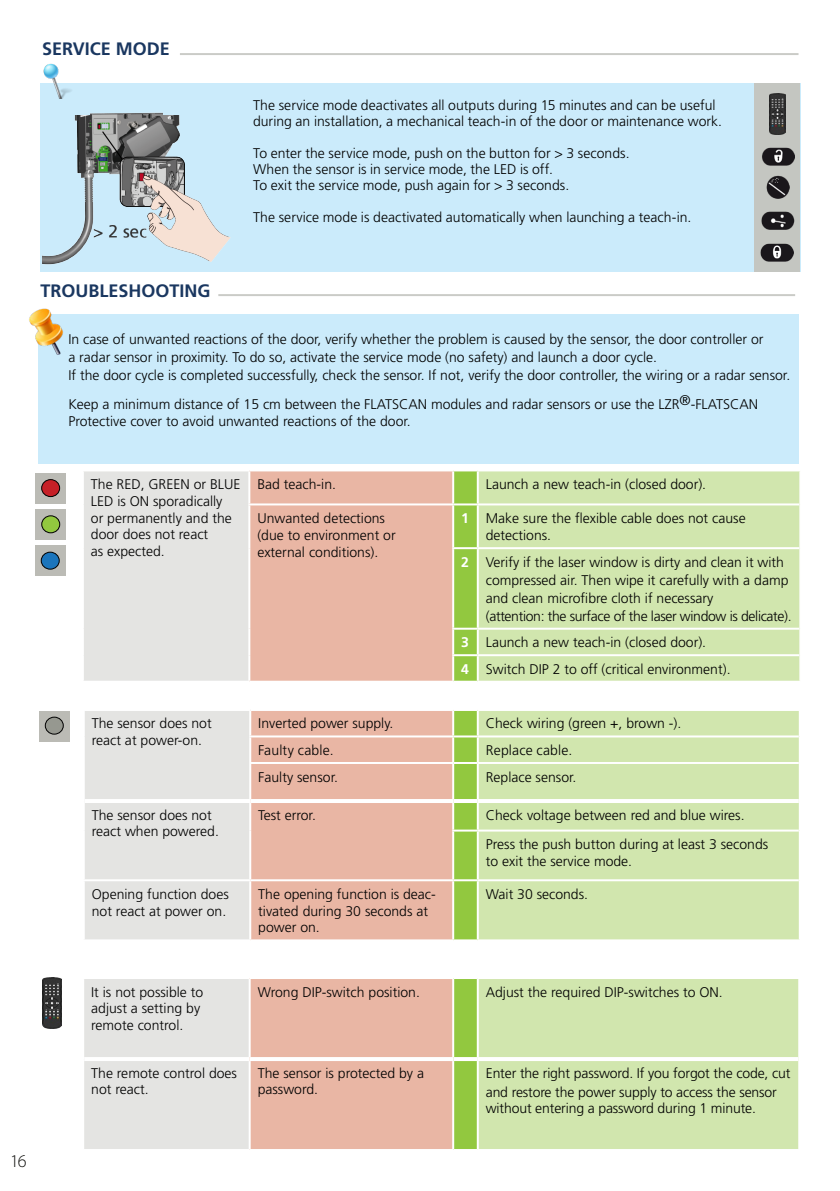
<style>
.page{position:relative;width:840px;height:1191px;background:#fff}
.page>*{position:absolute;margin:0;border:0;box-sizing:border-box;transform-origin:0 0}
.t1{font:700 18px "Frutiger LT Std";color:#1a3760}
.t2{font:300 18px "Myriad Pro";color:#0c0c09}
.t3{font:300 14px/16.8px "Frutiger LT Std";color:#000}
.s1{font-weight:700;color:#fff}
</style>
<div class="page">
<div style="left:38px;top:315px;width:760px;height:149px;background:#cbebfb"></div>
<img style="left:29px;top:308px;width:37px;height:46px">
<div style="left:35px;top:545px;width:31px;height:31px;background:#bbbbb5"></div>
<div style="left:41px;top:552px;width:18px;height:17px;background:#1b75bc;border-radius:50%"></div>
<div style="left:41px;top:551px;width:19px;height:18px;border:1px solid #000;border-radius:50%"></div>
<div style="left:40px;top:83px;width:760px;height:188px;background:#cbebfb"></div>
<img style="left:43px;top:112px;width:188px;height:160px">
<div style="left:754px;top:83px;width:45px;height:188px;background:#c4c6c1"></div>
<img style="left:762px;top:148px;width:32px;height:17px">
<img style="left:769px;top:93px;width:15px;height:41px">
<img style="left:761px;top:212px;width:33px;height:17px">
<img style="left:766px;top:175px;width:23px;height:23px">
<img style="left:760px;top:244px;width:33px;height:17px">
<img style="left:43px;top:63px;width:29px;height:36px">
<div style="left:163px;top:102px;width:16px;height:13px;background:#cbebfb"></div>
<div style="left:73px;top:103px;width:16px;height:12px;background:#cbebfb"></div>
<hr style="left:218px;top:294px;width:576px;height:2px;background:#969890">
<div style="left:83px;top:470px;width:166px;height:211px;background:#e4e4e2"></div>
<div style="left:250px;top:471px;width:202px;height:209px;background:#e9b6a4"></div>
<div style="left:454px;top:471px;width:22px;height:209px;background:#92c83f"></div>
<svg style="left:478px;top:471px;width:320px;height:209px;background:#d3e7b2"></svg>
<hr style="left:82px;top:469px;width:167px;height:2px;background:#fff">
<hr style="left:82px;top:471px;width:2px;height:33px;background:#fff">
<hr style="left:248px;top:471px;width:2px;height:32px;background:#fff">
<hr style="left:82px;top:504px;width:2px;height:44px;background:#fff">
<hr style="left:248px;top:505px;width:2px;height:43px;background:#fff">
<hr style="left:82px;top:548px;width:2px;height:80px;background:#fff">
<hr style="left:248px;top:548px;width:2px;height:80px;background:#fff">
<hr style="left:452px;top:547px;width:25px;height:2px;background:#fff">
<hr style="left:477px;top:547px;width:321px;height:2px;background:#fff">
<hr style="left:82px;top:628px;width:2px;height:27px;background:#fff">
<hr style="left:248px;top:628px;width:2px;height:27px;background:#fff">
<hr style="left:452px;top:627px;width:25px;height:2px;background:#fff">
<hr style="left:477px;top:627px;width:321px;height:2px;background:#fff">
<hr style="left:82px;top:655px;width:2px;height:25px;background:#fff">
<hr style="left:248px;top:655px;width:2px;height:25px;background:#fff">
<hr style="left:452px;top:654px;width:25px;height:2px;background:#fff">
<hr style="left:477px;top:654px;width:321px;height:2px;background:#fff">
<hr style="left:82px;top:680px;width:167px;height:2px;background:#fff">
<hr style="left:248px;top:503px;width:205px;height:2px;background:#fff">
<hr style="left:453px;top:503px;width:24px;height:2px;background:#fff">
<hr style="left:477px;top:503px;width:321px;height:2px;background:#fff">
<svg style="left:84px;top:710px;width:715px;height:230px;background:#dbd8b7"></svg>
<hr style="left:798px;top:830px;width:1px;height:50px;background:#fff">
<hr style="left:798px;top:880px;width:1px;height:59px;background:#fff">
<hr style="left:85px;top:799px;width:165px;height:4px;background:#fff">
<hr style="left:250px;top:799px;width:203px;height:4px;background:#fff">
<hr style="left:453px;top:799px;width:24px;height:4px;background:#fff">
<hr style="left:477px;top:799px;width:321px;height:4px;background:#fff">
<div style="left:83px;top:978px;width:166px;height:81px;background:#e4e4e2"></div>
<div style="left:249px;top:978px;width:204px;height:81px;background:#e9b6a4"></div>
<div style="left:453px;top:978px;width:24px;height:81px;background:#92c83f"></div>
<div style="left:477px;top:978px;width:321px;height:81px;background:#d1e6ae"></div>
<div style="left:83px;top:1059px;width:166px;height:91px;background:#e4e4e2"></div>
<div style="left:249px;top:1059px;width:204px;height:91px;background:#e9b6a4"></div>
<div style="left:453px;top:1059px;width:24px;height:91px;background:#92c83f"></div>
<div style="left:477px;top:1059px;width:321px;height:91px;background:#d1e6ae"></div>
<hr style="left:82px;top:977px;width:167px;height:2px;background:#fff">
<hr style="left:82px;top:979px;width:2px;height:80px;background:#fff">
<hr style="left:249px;top:977px;width:204px;height:2px;background:#fff">
<hr style="left:248px;top:979px;width:2px;height:78px;background:#fff">
<hr style="left:453px;top:977px;width:24px;height:2px;background:#fff">
<hr style="left:452px;top:979px;width:2px;height:78px;background:#fff">
<hr style="left:477px;top:977px;width:322px;height:2px;background:#fff">
<hr style="left:476px;top:979px;width:2px;height:78px;background:#fff">
<hr style="left:82px;top:1059px;width:2px;height:90px;background:#fff">
<hr style="left:248px;top:1061px;width:2px;height:88px;background:#fff">
<hr style="left:452px;top:1061px;width:2px;height:88px;background:#fff">
<hr style="left:476px;top:1061px;width:2px;height:88px;background:#fff">
<hr style="left:82px;top:1149px;width:167px;height:2px;background:#fff">
<hr style="left:249px;top:1149px;width:204px;height:2px;background:#fff">
<hr style="left:453px;top:1149px;width:24px;height:2px;background:#fff">
<hr style="left:477px;top:1149px;width:322px;height:2px;background:#fff">
<hr style="left:797px;top:979px;width:2px;height:80px;background:#fff">
<hr style="left:797px;top:1059px;width:2px;height:90px;background:#fff">
<hr style="left:84px;top:1057px;width:165px;height:4px;background:#fff">
<hr style="left:249px;top:1057px;width:204px;height:4px;background:#fff">
<hr style="left:453px;top:1057px;width:24px;height:4px;background:#fff">
<hr style="left:477px;top:1057px;width:320px;height:4px;background:#fff">
<div style="left:35px;top:473px;width:31px;height:31px;background:#bbbbb5"></div>
<div style="left:42px;top:479px;width:18px;height:17px;background:#c62027;border-radius:50%"></div>
<div style="left:41px;top:479px;width:19px;height:18px;border:1px solid #000;border-radius:50%"></div>
<div style="left:35px;top:509px;width:31px;height:31px;background:#bbbbb5"></div>
<div style="left:42px;top:516px;width:18px;height:17px;background:#92c83f;border-radius:50%"></div>
<div style="left:41px;top:515px;width:19px;height:18px;border:1px solid #000;border-radius:50%"></div>
<div style="left:39px;top:710px;width:31px;height:31px;background:#bbbbb5"></div>
<div style="left:45px;top:717px;width:18px;height:17px;background:#969890;border-radius:50%"></div>
<div style="left:45px;top:716px;width:19px;height:18px;border:1px solid #000;border-radius:50%"></div>
<img style="left:43px;top:977px;width:19px;height:51px">
<hr style="left:180px;top:53px;width:618px;height:2px;background:#969890">
<p class="t1" style="left:42px;top:39px;width:129px">SERVICE MODE</p>
<p class="t3" style="left:253px;top:97px;width:470px;line-height:16px">The service mode deactivates all outputs during 15 minutes and can be useful during an installation, a mechanical teach-in of the door or maintenance work.</p>
<p class="t3" style="left:253px;top:145px;width:378px;line-height:16px">To enter the service mode, push on the button for &gt; 3 seconds.<br>When the sensor is in service mode, the LED is off.<br>To exit the service mode, push again for &gt; 3 seconds.</p>
<p class="t3" style="left:253px;top:209px;width:439px">The service mode is deactivated automatically when launching a teach-in.</p>
<p class="t1" style="left:40px;top:280px;width:172px">TROUBLESHOOTING</p>
<p class="t3" style="left:68px;top:330px;width:723px;line-height:18px">In case of unwanted reactions of the door, verify whether the problem is caused by the sensor, the door controller or<br>a radar sensor in proximity. To do so, activate the service mode (no safety) and launch a door cycle.<br>If the door cycle is completed successfully, check the sensor. If not, verify the door controller, the wiring or a radar sensor.</p>
<p class="t3" style="left:68px;top:395px;width:691px">Keep a minimum distance of 15 cm between the FLATSCAN modules and radar sensors or use the LZR®-FLATSCAN<br>Protective cover to avoid unwanted reactions of the door.</p>
<p class="t2" style="left:10px;top:1150px;width:18px">16</p>
<p class="t3" style="left:91px;top:476px;width:151px">The RED, GREEN or BLUE<br>LED is ON sporadically<br>or permanently and the door does not react<br>as expected.</p>
<p class="t3" style="left:257px;top:476px;width:80px">Bad teach-in.</p>
<p class="t3" style="left:485px;top:476px;width:222px">Launch a new teach-in (closed door).</p>
<p class="t3" style="left:257px;top:510px;width:140px">Unwanted detections (due to environment or external conditions).</p>
<p class="t3" style="left:485px;top:510px;width:261px;text-indent:-25px"><span class="s1">1</span> Make sure the flexible cable does not cause detections.</p>
<p class="t3" style="left:485px;top:553px;width:307px;line-height:18px;text-indent:-25px"><span class="s1">2</span> Verify if the laser window is dirty and clean it with compressed air. Then wipe it carefully with a damp and clean microfibre cloth if necessary<br>(attention: the surface of the laser window is delicate).</p>
<p class="t3" style="left:461px;top:629px;width:271px;line-height:26.6px"><span class="s1">3</span> Launch a new teach-in (closed door).<br><span class="s1">4</span> Switch DIP 2 to off (critical environment).</p>
<p class="t3" style="left:92px;top:715px;width:121px">The sensor does not react at power-on.</p>
<p class="t3" style="left:258px;top:715px;width:136px">Inverted power supply.</p>
<p class="t3" style="left:485px;top:715px;width:197px">Check wiring (green +, brown -).</p>
<p class="t3" style="left:258px;top:742px;width:77px">Faulty cable.</p>
<p class="t3" style="left:485px;top:742px;width:88px">Replace cable.</p>
<p class="t3" style="left:258px;top:768px;width:81px">Faulty sensor.</p>
<p class="t3" style="left:485px;top:768px;width:92px">Replace sensor.</p>
<p class="t3" style="left:92px;top:806px;width:129px">The sensor does not react when powered.</p>
<p class="t3" style="left:258px;top:806px;width:59px">Test error.</p>
<p class="t3" style="left:485px;top:800px;width:284px;line-height:29.6px">Check voltage between red and blue wires.<br>Press the push button during at least 3 seconds</p>
<p class="t3" style="left:485px;top:853px;width:148px">to exit the service mode.</p>
<p class="t3" style="left:92px;top:885px;width:138px">Opening function does not react at power on.</p>
<p class="t3" style="left:258px;top:885px;width:179px">The opening function is deac&shy;tivated during 30 seconds at power on.</p>
<p class="t3" style="left:485px;top:885px;width:104px">Wait 30 seconds.</p>
<p class="t3" style="left:91px;top:983px;width:114px">It is not possible to adjust a setting by remote control.</p>
<p class="t3" style="left:257px;top:983px;width:164px">Wrong DIP-switch position.</p>
<p class="t3" style="left:485px;top:983px;width:238px">Adjust the required DIP-switches to ON.</p>
<p class="t3" style="left:91px;top:1065px;width:147px;line-height:16px">The remote control does not react.</p>
<p class="t3" style="left:257px;top:1065px;width:168px;line-height:16px">The sensor is protected by a password.</p>
<p class="t3" style="left:485px;top:1063px;width:306px;line-height:19px">Enter the right password. If you forgot the code, cut and restore the power supply to access the sensor</p>
<p class="t3" style="left:485px;top:1100px;width:271px">without entering a password during 1 minute.</p>
</div>
